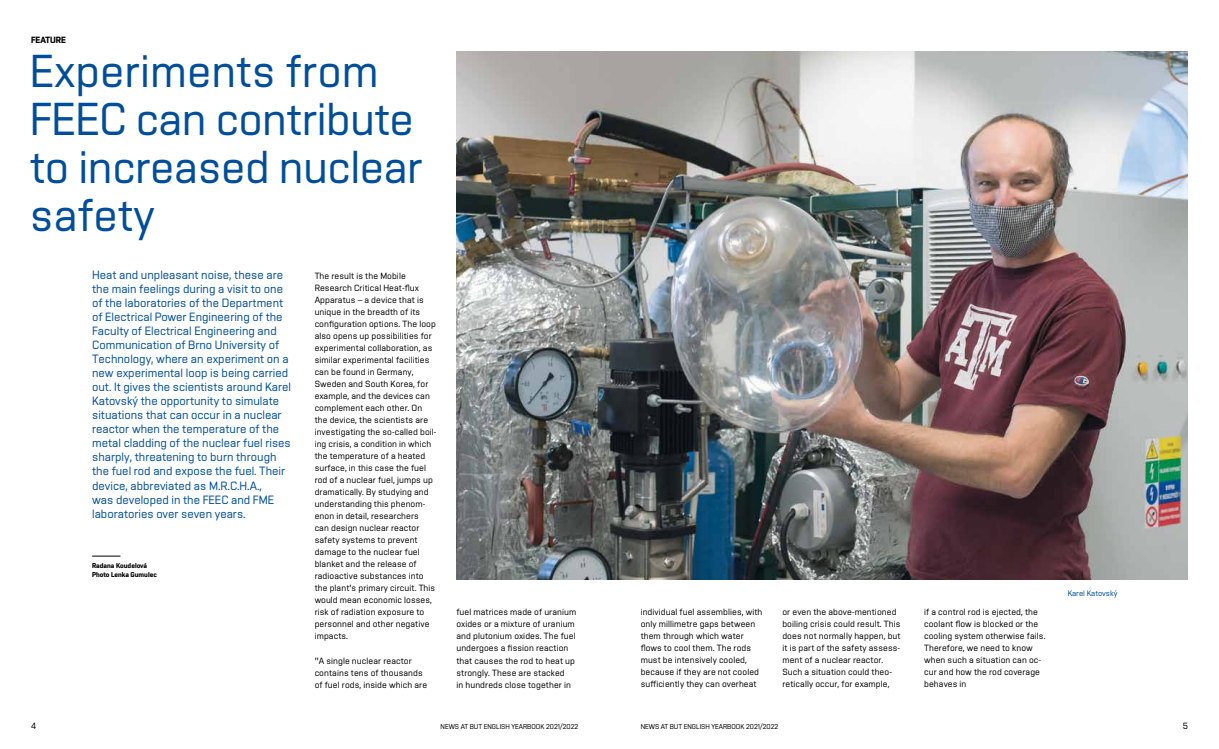
<style>
.page{position:relative;width:1219px;height:749px;background:#fff}
.page>*{position:absolute;margin:0;border:0;box-sizing:border-box;transform-origin:0 0}
.t1{font:46px/48px "Vafle Light VUT";letter-spacing:-.01em;color:#004e9b}
.t2{font:12px/14px "Vafle Light VUT";color:#004e9b}
.t3{font:9px/12px "Vafle Light VUT";letter-spacing:.01em;color:#000}
.t4{font:700 9px "Vafle VUT";letter-spacing:.01em;color:#000}
.t5{font:8px "Vafle Light VUT";color:#004e9b}
.t6{font:7px "Vafle Light VUT";color:#000}
.t7{font:700 7px/9px "Vafle VUT";color:#000}
</style>
<div class="page">
<svg style="left:92px;top:555px;width:28px;height:1px"></svg>
<img style="left:456px;top:51px;width:732px;height:528px">
<p class="t4" style="left:31px;top:35px;width:36px">FEATURE</p>
<h1 class="t1" style="left:30px;top:46px;width:395px">Experiments from<br>FEEC can contribute to increased nuclear safety</h1>
<p class="t2" style="left:92px;top:268px;width:200px">Heat and unpleasant noise, these are the main feelings during a visit to one of the laboratories of the Department of Electrical Power Engineering of the Faculty of Electrical Engineering and Communication of Brno University of Technology, where an experiment on a new experimental loop is being carried out. It gives the scientists around Karel Katovský the opportunity to simulate situations that can occur in a nuclear reactor when the temperature of the metal cladding of the nuclear fuel rises sharply, threatening to burn through the fuel rod and expose the fuel. Their device, abbreviated as M.R.C.H.A.,<br>was developed in the FEEC and FME laboratories over seven years.</p>
<p class="t7" style="left:92px;top:560px;width:66px">Radana Koudelová<br>Photo Lenka Gumulec</p>
<p class="t3" style="left:315px;top:270px;width:123px">The result is the Mobile<br>Research Critical Heat-flux<br>Apparatus – a device that is unique in the breadth of its configuration options. The loop also opens up possibilities for experimental collaboration, as similar experimental facilities can be found in Germany,<br>Sweden and South Korea, for example, and the devices can complement each other. On the device, the scientists are investigating the so-called boil&shy;ing crisis, a condition in which the temperature of a heated surface, in this case the fuel rod of a nuclear fuel, jumps up dramatically. By studying and understanding this phenom&shy;enon in detail, researchers<br>can design nuclear reactor safety systems to prevent damage to the nuclear fuel blanket and the release of radioactive substances into the plant's primary circuit. This would mean economic losses, risk of radiation exposure to personnel and other negative impacts.</p>
<p class="t3" style="left:315px;top:654px;width:114px">"A single nuclear reactor contains tens of thousands of fuel rods, inside which are</p>
<p class="t3" style="left:456px;top:606px;width:121px">fuel matrices made of uranium oxides or a mixture of uranium and plutonium oxides. The fuel undergoes a fission reaction that causes the rod to heat up strongly. These are stacked<br>in hundreds close together in</p>
<p class="t3" style="left:641px;top:606px;width:123px">individual fuel assemblies, with only millimetre gaps between them through which water flows to cool them. The rods must be intensively cooled, because if they are not cooled sufficiently they can overheat</p>
<p class="t3" style="left:782px;top:606px;width:120px">or even the above-mentioned boiling crisis could result. This does not normally happen, but it is part of the safety assess&shy;ment of a nuclear reactor.<br>Such a situation could theo&shy;retically occur, for example,</p>
<p class="t3" style="left:924px;top:606px;width:123px">if a control rod is ejected, the coolant flow is blocked or the cooling system otherwise fails.<br>Therefore, we need to know when such a situation can oc&shy;cur and how the rod coverage behaves in</p>
<p class="t5" style="left:1068px;top:588px;width:51px">Karel Katovský</p>
<p class="t3" style="left:31px;top:719px;width:7px">4</p>
<p class="t6" style="left:441px;top:722px;width:139px">NEWS AT BUT ENGLISH YEARBOOK 2021/2022</p>
<p class="t6" style="left:641px;top:722px;width:139px">NEWS AT BUT ENGLISH YEARBOOK 2021/2022</p>
<p class="t3" style="left:1183px;top:719px;width:7px">5</p>
</div>
